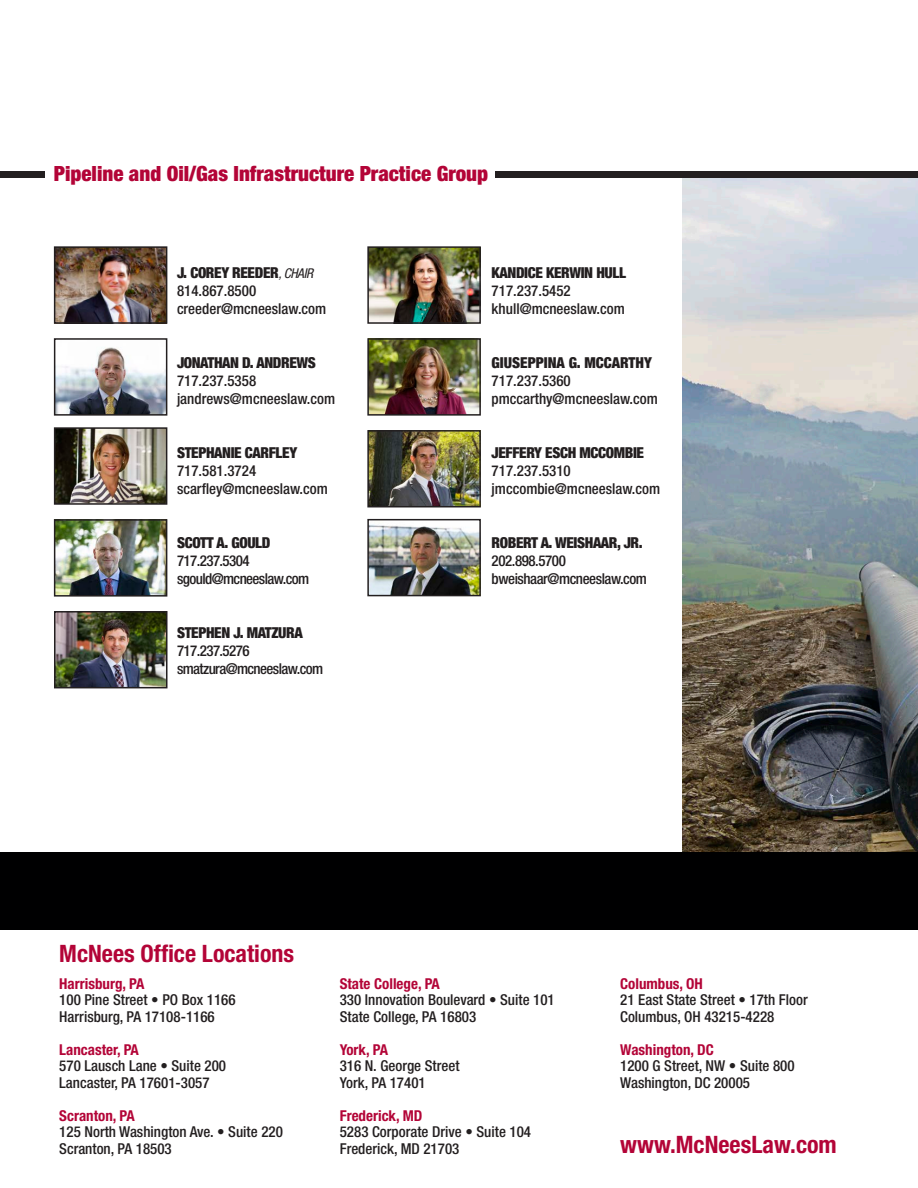
<style>
.page{position:relative;width:918px;height:1188px;background:#fff}
.page>*{position:absolute;margin:0;border:0;box-sizing:border-box;transform-origin:0 0}
.t1{font:700 condensed 24px "Helvetica Neue";color:#b30437}
.t2{font:900 condensed 21px "Helvetica Neue";color:#b30437}
.Bio_-_phone__email{font:500 condensed 15px/18px "Helvetica Neue";color:#231f20}
.Bio_-_phone__email-2{font:900 condensed 15px "Helvetica Neue";letter-spacing:-.025em;color:#231f20}
.t3{font:700 condensed 15px "Helvetica Neue";color:#b30437}
.Bio_-_phone__email-3{font:500 condensed 15px/18px "Helvetica Neue";letter-spacing:-.04em;color:#231f20}
.Bio_-_phone__email-4{font:500 condensed 15px/18px "Helvetica Neue";letter-spacing:-.03em;color:#231f20}
.Bio_-_phone__email-5{font:900 condensed 15px "Helvetica Neue";color:#231f20}
.s1{font-weight:400;font-style:italic;font-size:13.5px}
.s2{font-weight:900}
</style>
<div class="page">
<img style="left:682px;top:177px;width:236px;height:676px">
<div style="left:0;top:853px;width:918px;height:77px;background:#000001"></div>
<div style="left:496px;top:171px;width:211px;height:6px;background:#231f20"></div>
<div style="left:707px;top:171px;width:211px;height:6px;background:#231f20"></div>
<div style="left:0;top:171px;width:45px;height:6px;background:#231f20"></div>
<img style="left:57px;top:522px;width:107px;height:72px">
<div style="left:54px;top:519px;width:113px;height:78px;border:2px solid #231f20"></div>
<img style="left:57px;top:249px;width:107px;height:72px">
<div style="left:54px;top:246px;width:113px;height:78px;border:2px solid #231f20"></div>
<img style="left:57px;top:614px;width:108px;height:71px">
<div style="left:54px;top:611px;width:114px;height:77px;border:2px solid #231f20"></div>
<img style="left:57px;top:347px;width:107px;height:66px">
<div style="left:54px;top:338px;width:113px;height:78px;border:2px solid #231f20"></div>
<img style="left:370px;top:249px;width:108px;height:72px">
<div style="left:367px;top:246px;width:114px;height:78px;border:2px solid #231f20"></div>
<img style="left:370px;top:341px;width:108px;height:72px">
<div style="left:367px;top:338px;width:114px;height:78px;border:2px solid #231f20"></div>
<img style="left:57px;top:430px;width:107px;height:72px">
<div style="left:54px;top:427px;width:113px;height:78px;border:2px solid #231f20"></div>
<img style="left:370px;top:433px;width:108px;height:71px">
<div style="left:367px;top:430px;width:114px;height:77px;border:2px solid #231f20"></div>
<img style="left:370px;top:524px;width:108px;height:69px">
<div style="left:367px;top:519px;width:114px;height:77px;border:2px solid #231f20"></div>
<p class="t2" style="left:54px;top:161px;width:436px">Pipeline and Oil/Gas Infrastructure Practice Group</p>
<p class="Bio_-_phone__email-2" style="left:177px;top:260px;width:138px">J. COREY REEDER<span class="s1">, CHAIR</span></p>
<p class="Bio_-_phone__email" style="left:177px;top:281px;width:151px">814.867.8500 creeder@mcneeslaw.com</p>
<p class="Bio_-_phone__email-2" style="left:177px;top:350px;width:140px">JONATHAN D. ANDREWS</p>
<p class="Bio_-_phone__email" style="left:177px;top:371px;width:160px">717.237.5358 jandrews@mcneeslaw.com</p>
<p class="Bio_-_phone__email-2" style="left:177px;top:440px;width:122px">STEPHANIE CARFLEY</p>
<p class="Bio_-_phone__email" style="left:177px;top:461px;width:152px">717.581.3724 scarfley@mcneeslaw.com</p>
<p class="Bio_-_phone__email-2" style="left:177px;top:530px;width:95px">SCOTT A. GOULD</p>
<p class="Bio_-_phone__email-3" style="left:177px;top:551px;width:134px">717.237.5304 sgould@mcneeslaw.com</p>
<p class="Bio_-_phone__email-3" style="left:177px;top:623px;width:148px"><span class="s2">STEPHEN J. MATZURA<br></span>717.237.5276 smatzura@mcneeslaw.com</p>
<p class="t1" style="left:59px;top:939px;width:236px">McNees Office Locations</p>
<p class="Bio_-_phone__email-2" style="left:492px;top:260px;width:136px">KANDICE KERWIN HULL</p>
<p class="Bio_-_phone__email" style="left:492px;top:281px;width:135px">717.237.5452 khull@mcneeslaw.com</p>
<p class="Bio_-_phone__email-5" style="left:492px;top:350px;width:162px">GIUSEPPINA G. MCCARTHY</p>
<p class="Bio_-_phone__email" style="left:492px;top:371px;width:168px">717.237.5360 pmccarthy@mcneeslaw.com</p>
<p class="Bio_-_phone__email-2" style="left:492px;top:440px;width:154px">JEFFERY ESCH MCCOMBIE</p>
<p class="Bio_-_phone__email" style="left:492px;top:461px;width:170px">717.237.5310 jmccombie@mcneeslaw.com</p>
<p class="Bio_-_phone__email-2" style="left:492px;top:530px;width:153px">ROBERT A. WEISHAAR, JR.</p>
<p class="Bio_-_phone__email-4" style="left:492px;top:551px;width:157px">202.898.5700 bweishaar@mcneeslaw.com</p>
<p class="t3" style="left:59px;top:974px;width:87px">Harrisburg, PA</p>
<p class="Bio_-_phone__email" style="left:59px;top:991px;width:178px">100 Pine Street • PO Box 1166</p>
<p class="Bio_-_phone__email" style="left:59px;top:1007px;width:157px">Harrisburg, PA 17108-1166</p>
<p class="t3" style="left:59px;top:1040px;width:81px">Lancaster, PA</p>
<p class="Bio_-_phone__email" style="left:59px;top:1057px;width:168px">570 Lausch Lane • Suite 200</p>
<p class="Bio_-_phone__email" style="left:59px;top:1073px;width:152px">Lancaster, PA 17601-3057</p>
<p class="t3" style="left:59px;top:1106px;width:77px">Scranton, PA</p>
<p class="Bio_-_phone__email" style="left:59px;top:1123px;width:225px">125 North Washington Ave. • Suite 220</p>
<p class="Bio_-_phone__email" style="left:59px;top:1139px;width:114px">Scranton, PA 18503</p>
<p class="t3" style="left:340px;top:974px;width:102px">State College, PA</p>
<p class="Bio_-_phone__email" style="left:340px;top:991px;width:217px">330 Innovation Boulevard • Suite 101</p>
<p class="Bio_-_phone__email" style="left:340px;top:1007px;width:138px">State College, PA 16803</p>
<p class="t3" style="left:340px;top:1040px;width:50px">York, PA</p>
<p class="Bio_-_phone__email" style="left:340px;top:1057px;width:121px">316 N. George Street</p>
<p class="Bio_-_phone__email" style="left:340px;top:1073px;width:87px">York, PA 17401</p>
<p class="t3" style="left:340px;top:1106px;width:84px">Frederick, MD</p>
<p class="Bio_-_phone__email" style="left:340px;top:1123px;width:193px">5283 Corporate Drive • Suite 104</p>
<p class="Bio_-_phone__email" style="left:340px;top:1139px;width:121px">Frederick, MD 21703</p>
<p class="t3" style="left:620px;top:974px;width:84px">Columbus, OH</p>
<p class="Bio_-_phone__email" style="left:620px;top:991px;width:189px">21 East State Street • 17th Floor</p>
<p class="Bio_-_phone__email" style="left:620px;top:1007px;width:156px">Columbus, OH 43215-4228</p>
<p class="t3" style="left:620px;top:1040px;width:95px">Washington, DC</p>
<p class="Bio_-_phone__email" style="left:620px;top:1057px;width:176px">1200 G Street, NW • Suite 800</p>
<p class="Bio_-_phone__email" style="left:620px;top:1073px;width:131px">Washington, DC 20005</p>
<p class="t1" style="left:620px;top:1130px;width:218px">www.McNeesLaw.com</p>
</div>
